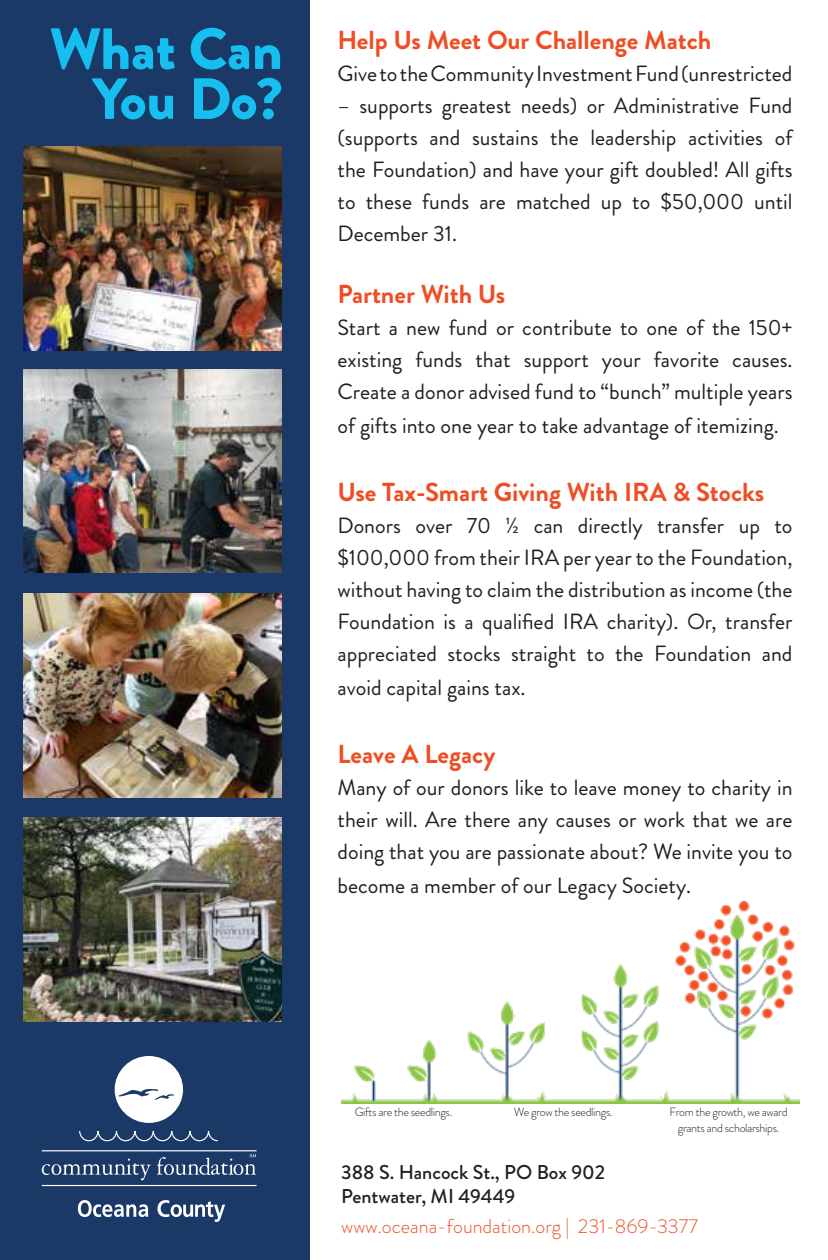
<style>
.page{position:relative;width:828px;height:1260px;background:#fff}
.page>*{position:absolute;margin:0;border:0;box-sizing:border-box;transform-origin:0 0}
.t1{font:900 58px/50px "Brandon Grotesque";letter-spacing:-.005em;color:#17bff0;text-align:right}
.t2{font:700 26px "Brandon Grotesque";color:#ef4e24}
.t3{font:22px/32px "Brandon Grotesque";color:#231f20;text-align:justify}
.t4{font:500 20px/24px "Brandon Grotesque";color:#231f20}
.t5{font:300 20px "Brandon Grotesque";color:#ef4e24}
.t6{font:300 12px/16px "Brandon Grotesque";letter-spacing:-.03em;color:#231f20;text-align:center}
</style>
<div class="page">
<div style="left:0;top:0;width:310px;height:1260px;background:#1a3966"></div>
<img style="left:23px;top:147px;width:258px;height:203px">
<img style="left:23px;top:594px;width:258px;height:204px">
<img style="left:23px;top:370px;width:258px;height:202px">
<img style="left:23px;top:817px;width:258px;height:205px">
<svg style="left:115px;top:1056px;width:68px;height:67px"></svg>
<svg style="left:79px;top:1130px;width:139px;height:12px"></svg>
<hr style="left:42px;top:1150px;width:215px;height:1px;background:#fff">
<hr style="left:42px;top:1185px;width:215px;height:1px;background:#fff">
<svg style="left:42px;top:1158px;width:109px;height:22px"></svg>
<svg style="left:157px;top:1154px;width:99px;height:21px"></svg>
<svg style="left:78px;top:1200px;width:70px;height:17px"></svg>
<svg style="left:157px;top:1200px;width:68px;height:22px"></svg>
<img style="left:341px;top:901px;width:458px;height:202px">
<h1 class="t1" style="left:50px;top:25px;width:235px">What Can<br>You Do?</h1>
<p class="t2" style="left:338px;top:22px;width:375px">Help Us Meet Our Challenge Match</p>
<p class="t3" style="left:338px;top:58px;width:457px">Give to the Community Investment Fund (unrestricted</p>
<p class="t3" style="left:338px;top:90px;width:457px">– supports greatest needs) or Administrative Fund (supports and sustains the leadership activities of the Foundation) and have your gift doubled! All gifts to these funds are matched up to $50,000 until December 31.</p>
<p class="t2" style="left:338px;top:276px;width:169px">Partner With Us</p>
<p class="t3" style="left:338px;top:312px;width:457px">Start a new fund or contribute to one of the 150+ existing funds that support your favorite causes.<br>Create a donor advised fund to “bunch” multiple years</p>
<p class="t3" style="left:338px;top:410px;width:443px">of gifts into one year to take advantage of itemizing.</p>
<p class="t2" style="left:338px;top:474px;width:428px">Use Tax-Smart Giving With IRA &amp; Stocks</p>
<p class="t3" style="left:338px;top:510px;width:457px">Donors over 70 ½ can directly transfer up to $100,000 from their IRA per year to the Foundation, without having to claim the distribution as income (the Foundation is a qualified IRA charity). Or, transfer appreciated stocks straight to the Foundation and</p>
<p class="t3" style="left:338px;top:672px;width:190px">avoid capital gains tax.</p>
<p class="t2" style="left:338px;top:736px;width:159px">Leave A Legacy</p>
<p class="t3" style="left:338px;top:772px;width:457px">Many of our donors like to leave money to charity in their will. Are there any causes or work that we are doing that you are passionate about? We invite you to</p>
<p class="t3" style="left:338px;top:870px;width:355px">become a member of our Legacy Society.</p>
<p class="t6" style="left:355px;top:1104px;width:99px">Gifts are the seedlings.</p>
<p class="t6" style="left:514px;top:1104px;width:100px">We grow the seedlings.</p>
<p class="t6" style="left:670px;top:1104px;width:120px">From the growth, we award grants and scholarships.</p>
<p class="t4" style="left:341px;top:1161px;width:265px">388 S. Hancock St., PO Box 902<br>Pentwater, MI 49449</p>
<p class="t5" style="left:341px;top:1213px;width:358px">www.oceana-foundation.org | 231-869-3377</p>
</div>
